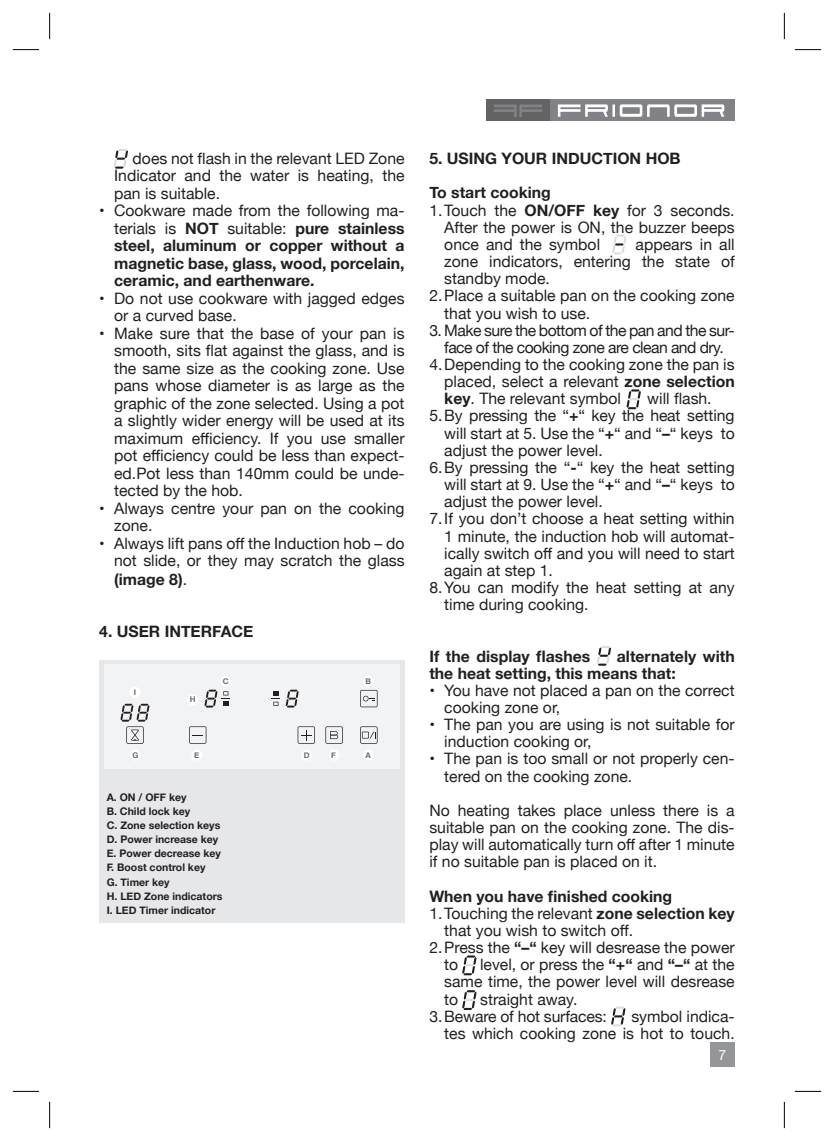
<style>
.page{position:relative;width:834px;height:1141px;background:#fff}
.page>*{position:absolute;margin:0;border:0;box-sizing:border-box;transform-origin:0 0}
.t1{font:15.75px/17.2px "Helvetica Neue";color:#231f20;text-align:justify}
.t2{font:700 15.75px/17.5px "Helvetica Neue";color:#231f20;text-align:justify}
.t3{font:15.75px/17.2px "Helvetica Neue";letter-spacing:-.035em;color:#231f20;text-align:center}
.t4{font:14px "Helvetica Neue";color:#fff}
.t5{font:700 10.5px "Helvetica Neue";color:#231f20}
.t6{font:700 7.88px "Helvetica Neue";color:#6c6d70}
.s1{font-weight:400}
.s2{font-weight:700}
</style>
<div class="page">
<div style="left:709px;top:1042px;width:25px;height:25px;background:#939598"></div>
<div style="left:486px;top:99px;width:248px;height:22px;background:#808285"></div>
<div style="left:486px;top:99px;width:63px;height:22px;background:#636366"></div>
<svg style="left:494px;top:105px;width:48px;height:12px"></svg>
<svg style="left:557px;top:104px;width:167px;height:13px"></svg>
<svg style="left:114px;top:149px;width:14px;height:20px"></svg>
<div style="left:99px;top:660px;width:305px;height:263px;background:#e6e7e9"></div>
<div style="left:104px;top:665px;width:295px;height:104px;background:#f2f3f4"></div>
<svg style="left:286px;top:690px;width:12px;height:18px"></svg>
<svg style="left:204px;top:690px;width:26px;height:18px"></svg>
<svg style="left:271px;top:691px;width:9px;height:15px"></svg>
<svg style="left:360px;top:690px;width:17px;height:17px"></svg>
<svg style="left:297px;top:726px;width:18px;height:18px"></svg>
<svg style="left:189px;top:726px;width:17px;height:18px"></svg>
<svg style="left:120px;top:704px;width:29px;height:40px"></svg>
<svg style="left:325px;top:726px;width:18px;height:18px"></svg>
<svg style="left:360px;top:726px;width:17px;height:18px"></svg>
<div style="left:191px;top:750px;width:11px;height:11px;background:#fff;border-radius:50%"></div>
<div style="left:362px;top:750px;width:12px;height:11px;background:#fff;border-radius:50%"></div>
<div style="left:220px;top:676px;width:11px;height:11px;background:#fff;border-radius:50%"></div>
<div style="left:187px;top:694px;width:11px;height:12px;background:#fff;border-radius:50%"></div>
<div style="left:129px;top:687px;width:11px;height:11px;background:#fff;border-radius:50%"></div>
<div style="left:301px;top:750px;width:11px;height:11px;background:#fff;border-radius:50%"></div>
<div style="left:328px;top:750px;width:11px;height:11px;background:#fff;border-radius:50%"></div>
<div style="left:130px;top:750px;width:11px;height:11px;background:#fff;border-radius:50%"></div>
<div style="left:362px;top:676px;width:12px;height:11px;background:#fff;border-radius:50%"></div>
<svg style="left:612px;top:235px;width:14px;height:19px"></svg>
<svg style="left:462px;top:955px;width:14px;height:20px"></svg>
<svg style="left:626px;top:389px;width:14px;height:20px"></svg>
<svg style="left:462px;top:990px;width:14px;height:20px"></svg>
<svg style="left:611px;top:1007px;width:14px;height:19px"></svg>
<svg style="left:597px;top:646px;width:14px;height:20px"></svg>
<svg style="left:13px;top:49px;width:26px;height:1px"></svg>
<svg style="left:794px;top:49px;width:27px;height:1px"></svg>
<svg style="left:13px;top:1091px;width:26px;height:1px"></svg>
<svg style="left:794px;top:1091px;width:27px;height:1px"></svg>
<svg style="left:49px;top:13px;width:1px;height:26px"></svg>
<svg style="left:49px;top:1102px;width:1px;height:26px"></svg>
<svg style="left:783px;top:13px;width:1px;height:26px"></svg>
<svg style="left:783px;top:1102px;width:1px;height:26px"></svg>
<p class="t1" style="left:114px;top:150px;width:292px;text-indent:18px">does not flash in the relevant LED Zone Indicator and the water is heating, the pan is suitable.</p>
<p class="t2" style="left:114px;top:202px;width:292px;text-indent:-15px"><span class="s1">• Cookware made from the following ma&shy;terials is</span> NOT <span class="s1">suitable:</span> pure stainless steel, aluminum or copper without a magnetic base, glass, wood, porcelain, ceramic, and earthenware.</p>
<p class="t1" style="left:114px;top:290px;width:292px;text-indent:-15px">• Do not use cookware with jagged edges or a curved base.</p>
<p class="t1" style="left:114px;top:325px;width:292px;text-indent:-15px">• Make sure that the base of your pan is smooth, sits flat against the glass, and is the same size as the cooking zone. Use pans whose diameter is as large as the graphic of the zone selected. Using a pot a slightly wider energy will be used at its maximum efficiency. If you use smaller pot efficiency could be less than expect&shy;ed.Pot less than 140mm could be unde&shy;tected by the hob.</p>
<p class="t1" style="left:114px;top:500px;width:292px;text-indent:-15px">• Always centre your pan on the cooking zone.</p>
<p class="t1" style="left:114px;top:535px;width:292px;line-height:18.2px;text-indent:-15px">• Always lift pans off the Induction hob – do not slide, or they may scratch the glass <span class="s2">(image 8)</span>.</p>
<p class="t2" style="left:99px;top:623px;width:156px">4. USER INTERFACE</p>
<p class="t6" style="left:134px;top:686px;width:4px">I</p>
<p class="t6" style="left:190px;top:693px;width:7px">H</p>
<p class="t6" style="left:223px;top:675px;width:7px">C</p>
<p class="t6" style="left:365px;top:675px;width:7px">Β</p>
<p class="t6" style="left:132px;top:749px;width:7px">G</p>
<p class="t6" style="left:304px;top:749px;width:7px">D</p>
<p class="t6" style="left:331px;top:749px;width:6px">F</p>
<p class="t6" style="left:194px;top:749px;width:7px">E</p>
<p class="t6" style="left:365px;top:749px;width:7px">A</p>
<p class="t5" style="left:107px;top:789px;width:81px">A. ON / OFF key</p>
<p class="t5" style="left:107px;top:803px;width:85px">B. Child lock key</p>
<p class="t5" style="left:107px;top:817px;width:115px">C. Zone selection keys</p>
<p class="t5" style="left:107px;top:831px;width:113px">D. Power increase key</p>
<p class="t5" style="left:107px;top:845px;width:116px">E. Power decrease key</p>
<p class="t5" style="left:107px;top:859px;width:100px">F. Boost control key</p>
<p class="t5" style="left:107px;top:873px;width:64px">G. Timer key</p>
<p class="t5" style="left:107px;top:887px;width:117px">H. LED Zone indicators</p>
<p class="t5" style="left:107px;top:901px;width:110px">I. LED Timer indicator</p>
<p class="t2" style="left:429px;top:150px;width:253px">5. USING YOUR INDUCTION HOB</p>
<p class="t2" style="left:429px;top:185px;width:123px">To start cooking</p>
<p class="t1" style="left:444px;top:202px;width:292px;text-indent:-15px">1.Touch the <span class="s2">ON/OFF key</span> for 3 seconds.<br>After the power is ON, the buzzer beeps once and the symbol</p>
<p class="t1" style="left:444px;top:237px;width:292px;text-indent:191px">appears in all zone indicators, entering the state of standby mode.</p>
<p class="t1" style="left:444px;top:288px;width:292px;text-indent:-15px">2.Place a suitable pan on the cooking zone that you wish to use.</p>
<p class="t3" style="left:429px;top:322px;width:307px">3. Make sure the bottom of the pan and the sur&shy;face of the cooking zone are clean and dry.</p>
<p class="t1" style="left:444px;top:357px;width:292px;text-indent:-15px">4.Depending to the cooking zone the pan is placed, select a relevant <span class="s2">zone selection key</span>. The relevant symbol</p>
<p class="t1" style="left:647px;top:391px;width:66px">will flash.</p>
<p class="t1" style="left:444px;top:408px;width:292px;text-indent:-15px">5.By pressing the “<span class="s2">+</span>“ key the heat setting will start at 5. Use the “<span class="s2">+</span>“ and “<span class="s2">–</span>“ keys to adjust the power level.</p>
<p class="t1" style="left:444px;top:460px;width:292px;text-indent:-15px">6.By pressing the “<span class="s2">-</span>“ key the heat setting will start at 9. Use the “<span class="s2">+</span>“ and “<span class="s2">–</span>“ keys to adjust the power level.</p>
<p class="t1" style="left:444px;top:511px;width:292px;text-indent:-15px">7.If you don’t choose a heat setting within 1 minute, the induction hob will automat&shy;ically switch off and you will need to start again at step 1.</p>
<p class="t1" style="left:444px;top:580px;width:292px;text-indent:-15px">8.You can modify the heat setting at any time during cooking.</p>
<p class="t2" style="left:429px;top:648px;width:162px">If the display flashes</p>
<p class="t2" style="left:429px;top:648px;width:307px;text-indent:187px">alternately with the heat setting, this means that:</p>
<p class="t1" style="left:444px;top:683px;width:292px;text-indent:-15px">• You have not placed a pan on the correct cooking zone or,</p>
<p class="t1" style="left:444px;top:717px;width:292px;text-indent:-15px">• The pan you are using is not suitable for induction cooking or,</p>
<p class="t1" style="left:444px;top:751px;width:292px;text-indent:-15px">• The pan is too small or not properly cen&shy;tered on the cooking zone.</p>
<p class="t1" style="left:429px;top:803px;width:307px">No heating takes place unless there is a suitable pan on the cooking zone. The dis&shy;play will automatically turn off after 1 minute if no suitable pan is placed on it.</p>
<p class="t2" style="left:429px;top:888px;width:244px">When you have finished cooking</p>
<p class="t1" style="left:444px;top:906px;width:292px;text-indent:-15px">1.Touching the relevant <span class="s2">zone selection key </span>that you wish to switch off.</p>
<p class="t1" style="left:444px;top:940px;width:292px;text-indent:-15px">2.Press the <span class="s2">“–“</span> key will desrease the power to</p>
<p class="t1" style="left:444px;top:957px;width:292px;text-indent:36px">level, or press the <span class="s2">“+“</span> and <span class="s2">“–“</span> at the same time, the power level will desrease to</p>
<p class="t1" style="left:480px;top:991px;width:99px">straight away.</p>
<p class="t1" style="left:429px;top:1008px;width:179px">3.Beware of hot surfaces:</p>
<p class="t1" style="left:444px;top:1008px;width:292px;text-align:right">symbol indica-<br>tes which cooking zone is hot to touch.</p>
<p class="t4" style="left:718px;top:1045px;width:9px">7</p>
</div>
